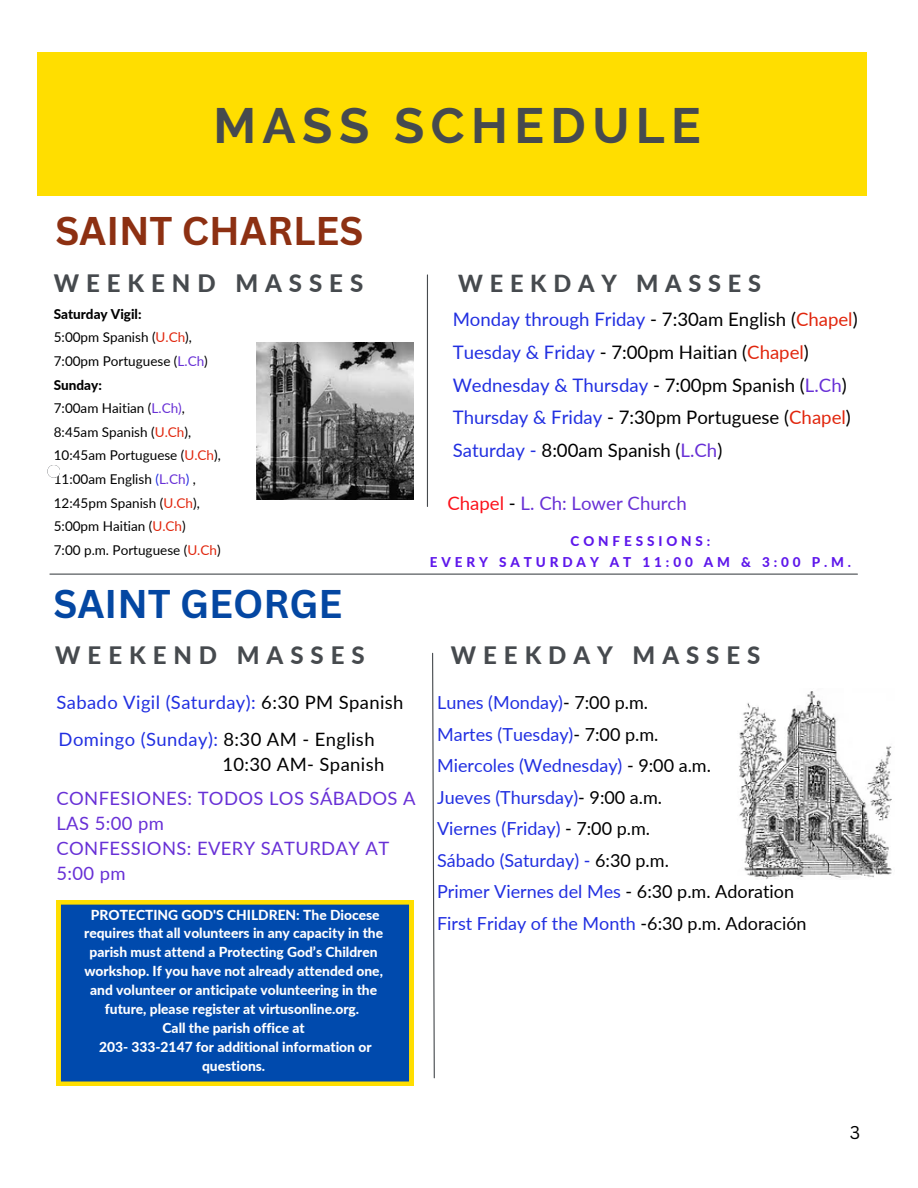
<style>
.page{position:relative;width:918px;height:1188px;background:#fff}
.page>*{position:absolute;margin:0;border:0;box-sizing:border-box;transform-origin:0 0}
.t1{font:700 49.35px "Raleway";letter-spacing:.13em;color:#464a4e}
.t2{font:700 39px "Canva Sans";color:#8d3012}
.t3{font:700 39px "Canva Sans";color:#0447a2}
.t4{font:800 24px "Lato";letter-spacing:.29em;color:#464a4e}
.t5{font:800 23.55px "Lato";letter-spacing:.29em;color:#464a4e}
.t6{font:18.6px "Lato";color:#000}
.t7{font:18.6px "Lato";color:#212fe1}
.t8{font:18.6px "Lato";color:#6830d6}
.t9{font:18.45px/24.8px "Lato";letter-spacing:.02em;color:#6830d6}
.t10{font:18.45px "Lato";letter-spacing:.02em;color:#212fe1}
.t11{font:18.45px "Lato";letter-spacing:.02em;color:#000}
.t12{font:18px "Lato";color:#212fe1}
.t13{font:18px "Canva Sans";color:#000}
.t14{font:800 13.8px/18.9px "Lato";color:#fff;text-align:center}
.t15{font:13.5px "Lato";color:#000}
.t16{font:800 13.5px "Lato";letter-spacing:.29em;color:#5e17eb}
.t17{font:800 13.5px "Lato";color:#000}
.s1{color:#000}
.s2{color:#e1260d}
.s3{color:#212fe1}
.s4{color:#6830d6}
.s5{color:#fc121b}
</style>
<div class="page">
<hr style="left:427px;top:275px;width:1px;height:231px;background:#464a4e">
<div style="left:38px;top:52px;width:829px;height:144px;background:#ffde00"></div>
<hr style="left:50px;top:574px;width:807px;height:1px;background:#464a4e">
<img style="left:738px;top:691px;width:154px;height:188px">
<svg style="left:432px;top:652px;width:3px;height:427px"></svg>
<svg style="left:56px;top:900px;width:357px;height:186px;background:#1254a0"></svg>
<img style="left:256px;top:342px;width:158px;height:158px">
<p class="t1" style="left:213px;top:97px;width:489px">MASS SCHEDULE</p>
<p class="t2" style="left:55px;top:204px;width:310px">SAINT CHARLES</p>
<p class="t4" style="left:54px;top:269px;width:311px">WEEKEND MASSES</p>
<p class="t5" style="left:458px;top:269px;width:305px">WEEKDAY MASSES</p>
<p class="t7" style="left:453px;top:308px;width:406px">Monday through Friday <span class="s1">- 7:30am English (</span><span class="s2">Chapel</span><span class="s1">)</span></p>
<p class="t6" style="left:453px;top:341px;width:358px"><span class="s3">Tuesday &amp; Friday</span> - 7:00pm Haitian (<span class="s2">Chapel</span>)</p>
<p class="t7" style="left:453px;top:373px;width:395px">Wednesday &amp; Thursday <span class="s1">- 7:00pm Spanish (</span><span class="s4">L.Ch</span><span class="s1">)</span></p>
<p class="t6" style="left:453px;top:406px;width:400px"><span class="s3">Thursday &amp; Friday</span> - 7:30pm Portuguese (<span class="s2">Chapel</span>)</p>
<p class="t6" style="left:453px;top:439px;width:271px"><span class="s3">Saturday -</span> 8:00am Spanish (<span class="s4">L.Ch</span>)</p>
<p class="t17" style="left:54px;top:305px;width:89px">Saturday Vigil:</p>
<p class="t15" style="left:54px;top:329px;width:140px">5:00pm Spanish (<span class="s2">U.Ch</span>),</p>
<p class="t15" style="left:54px;top:353px;width:156px">7:00pm Portuguese (<span class="s4">L.Ch</span>)</p>
<p class="t17" style="left:54px;top:376px;width:50px">Sunday:</p>
<p class="t15" style="left:54px;top:400px;width:133px">7:00am Haitian (<span class="s4">L.Ch)</span>,</p>
<p class="t15" style="left:54px;top:424px;width:139px">8:45am Spanish (<span class="s2">U.Ch</span>),</p>
<p class="t15" style="left:54px;top:447px;width:169px">10:45am Portuguese (<span class="s2">U.Ch</span>),</p>
<p class="t15" style="left:54px;top:471px;width:144px">11:00am English <span class="s3">(</span><span class="s4">L.Ch</span><span class="s3">)</span> ,</p>
<p class="t15" style="left:54px;top:494px;width:147px">12:45pm Spanish (<span class="s2">U.Ch</span>),</p>
<p class="t15" style="left:54px;top:518px;width:133px">5:00pm Haitian (<span class="s2">U.Ch</span>)</p>
<p class="t15" style="left:54px;top:542px;width:168px">7:00 p.m. Portuguese (<span class="s2">U.Ch</span>)</p>
<p class="t8" style="left:448px;top:492px;width:241px"><span class="s5">Chapel</span> <span class="s1">-</span> L. Ch: Lower Church</p>
<p class="t16" style="left:571px;top:533px;width:141px">CONFESSIONS:</p>
<p class="t16" style="left:430px;top:553px;width:423px">EVERY SATURDAY AT 11:00 AM &amp; 3:00 P.M.</p>
<p class="t3" style="left:54px;top:576px;width:290px">SAINT GEORGE</p>
<p class="t4" style="left:55px;top:640px;width:311px">WEEKEND MASSES</p>
<p class="t4" style="left:451px;top:640px;width:311px">WEEKDAY MASSES</p>
<p class="t10" style="left:56px;top:691px;width:349px">Sabado Vigil (Saturday): <span class="s1">6:30 PM Spanish</span></p>
<p class="t10" style="left:59px;top:728px;width:317px">Domingo (Sunday): <span class="s1">8:30 AM - English</span></p>
<p class="t11" style="left:222px;top:753px;width:163px">10:30 AM- Spanish</p>
<p class="t9" style="left:56px;top:786px;width:361px">CONFESIONES: TODOS LOS SÁBADOS A<br>LAS 5:00 pm</p>
<p class="t9" style="left:56px;top:835px;width:334px">CONFESSIONS: EVERY SATURDAY AT</p>
<p class="t9" style="left:56px;top:860px;width:71px">5:00 pm</p>
<p class="t14" style="left:84px;top:905px;width:300px">PROTECTING GOD'S CHILDREN: The Diocese requires that all volunteers in any capacity in the parish must attend a Protecting God’s Children workshop. If you have not already attended one, and volunteer or anticipate volunteering in the future, please register at virtusonline.org.</p>
<p class="t14" style="left:163px;top:1018px;width:144px">Call the parish office at</p>
<p class="t14" style="left:99px;top:1037px;width:274px">203- 333-2147 for additional information or questions.</p>
<p class="t12" style="left:437px;top:692px;width:213px">Lunes (Monday)<span class="s1">- 7:00 p.m.</span></p>
<p class="t12" style="left:437px;top:723px;width:223px">Martes (Tuesday)<span class="s1">- 7:00 p.m.</span></p>
<p class="t12" style="left:437px;top:755px;width:275px">Miercoles (Wednesday) <span class="s1">- 9:00 a.m.</span></p>
<p class="t12" style="left:437px;top:786px;width:227px">Jueves (Thursday)<span class="s1">- 9:00 a.m.</span></p>
<p class="t12" style="left:437px;top:818px;width:214px">Viernes (Friday) <span class="s1">- 7:00 p.m.</span></p>
<p class="t12" style="left:437px;top:849px;width:233px">Sábado (Saturday) - <span class="s1">6:30 p.m.</span></p>
<p class="t12" style="left:437px;top:881px;width:359px">Primer Viernes del Mes <span class="s1">- 6:30 p.m. Adoration</span></p>
<p class="t12" style="left:437px;top:912px;width:371px">First Friday of the Month <span class="s1">-6:30 p.m. Adoración</span></p>
<p class="t13" style="left:850px;top:1120px;width:12px">3</p>
</div>
